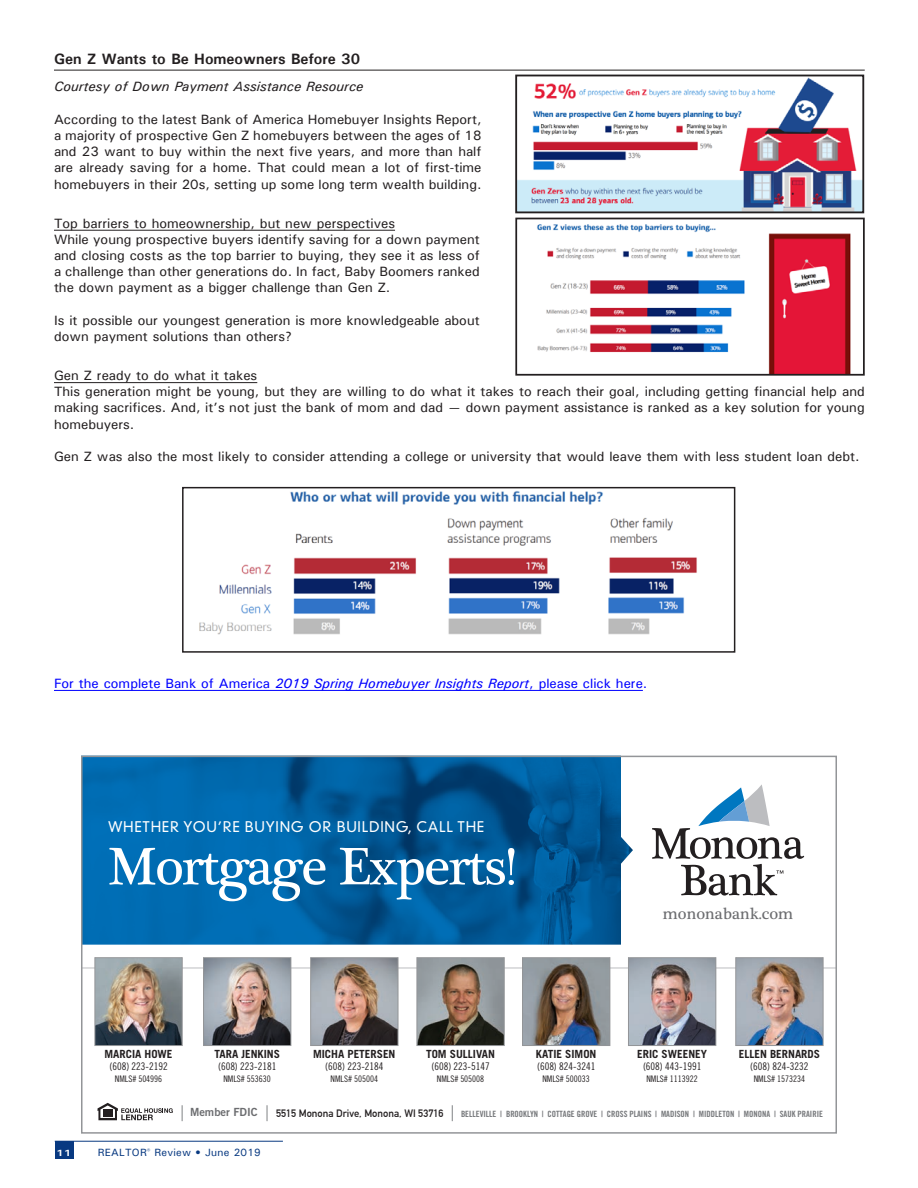
<style>
.page{position:relative;width:918px;height:1188px;background:#fff}
.page>*{position:absolute;margin:0;border:0;box-sizing:border-box;transform-origin:0 0}
.t1{font:54px "Plantagenet Cherokee";letter-spacing:-.03em;color:#fff}
.t2{font:16.5px "Plantagenet Cherokee";color:#6c6d70}
.t3{font:700 15px "Univers";color:#231f20}
.t4{font:300 14.25px "DIN Neuzeit Grotesk";letter-spacing:.05em;color:#fff}
.t5{font:500 13.5px/16.2px "Univers";color:#231f20}
.t6{font:500 13.5px "Univers";color:#00f}
.t7{font:italic 500 13.5px "Univers";color:#231f20}
.t8{font:700 11.25px "Trade Gothic";color:#231f20}
.t9{font:11.25px "Trade Gothic Bold Two";color:#6c6d70}
.t10{font:10.5px "Trade Gothic Cond Eighteen";color:#231f20}
.t11{font:700 10.5px "DIN Alternate";color:#231f20}
.t12{font:500 10.5px "Univers";letter-spacing:.025em;color:#083981}
.t13{font:9px "Trade Gothic Cond Eighteen";color:#231f20}
.t14{font:700 9px "Univers";color:#fff;scale:1.32 1}
.t15{font:8.7px "Trade Gothic Bold Cond Twenty";color:#76787b}
.s1{font-style:italic}
</style>
<div class="page">
<div style="left:55px;top:1141px;width:18px;height:18px;background:#083981"></div>
<hr style="left:55px;top:1141px;width:228px;height:1px;background:#083981">
<hr style="left:54px;top:70px;width:811px;height:1px;background:#231f20">
<hr style="left:54px;top:230px;width:341px;height:1px;background:#231f20">
<hr style="left:54px;top:382px;width:203px;height:1px;background:#231f20">
<hr style="left:54px;top:690px;width:589px;height:1px;background:#00f">
<img style="left:84px;top:759px;width:549px;height:186px">
<hr style="left:81px;top:968px;width:756px;height:1px;background:#bcbdc0">
<div style="left:81px;top:756px;width:756px;height:378px;border:2px solid #939598"></div>
<img style="left:524px;top:959px;width:84px;height:85px">
<div style="left:522px;top:957px;width:88px;height:89px;border:1px solid #939598"></div>
<img style="left:630px;top:959px;width:84px;height:85px">
<div style="left:628px;top:957px;width:88px;height:89px;border:1px solid #939598"></div>
<img style="left:737px;top:959px;width:85px;height:85px">
<div style="left:735px;top:957px;width:89px;height:89px;border:1px solid #939598"></div>
<img style="left:97px;top:959px;width:84px;height:85px">
<div style="left:95px;top:957px;width:88px;height:89px;border:1px solid #939598"></div>
<img style="left:205px;top:959px;width:84px;height:85px">
<div style="left:203px;top:957px;width:88px;height:89px;border:1px solid #939598"></div>
<img style="left:312px;top:959px;width:84px;height:85px">
<div style="left:310px;top:957px;width:88px;height:89px;border:1px solid #939598"></div>
<img style="left:419px;top:959px;width:84px;height:85px">
<div style="left:417px;top:957px;width:88px;height:89px;border:1px solid #939598"></div>
<svg style="left:98px;top:1103px;width:75px;height:17px"></svg>
<svg style="left:182px;top:1105px;width:1px;height:16px"></svg>
<svg style="left:267px;top:1105px;width:1px;height:16px"></svg>
<svg style="left:452px;top:1105px;width:1px;height:16px"></svg>
<svg style="left:652px;top:784px;width:152px;height:112px"></svg>
<img style="left:518px;top:78px;width:343px;height:132px">
<div style="left:515px;top:75px;width:349px;height:138px;border:2px solid #231f20"></div>
<img style="left:537px;top:224px;width:314px;height:149px">
<div style="left:515px;top:218px;width:350px;height:158px;border:2px solid #231f20"></div>
<img style="left:199px;top:491px;width:498px;height:144px">
<div style="left:182px;top:487px;width:553px;height:166px;border:2px solid #231f20"></div>
<p class="t3" style="left:54px;top:50px;width:308px">Gen Z Wants to Be Homeowners Before 30</p>
<p class="t7" style="left:54px;top:78px;width:311px">Courtesy of Down Payment Assistance Resource</p>
<p class="t5" style="left:54px;top:111px;width:429px;text-align:justify">According to the latest Bank of America Homebuyer Insights Report, a majority of prospective Gen Z homebuyers between the ages of 18 and 23 want to buy within the next five years, and more than half are already saving for a home. That could mean a lot of first-time homebuyers in their 20s, setting up some long term wealth building.</p>
<p class="t5" style="left:54px;top:214px;width:427px">Top barriers to homeownership, but new perspectives<br>While young prospective buyers identify saving for a down payment and closing costs as the top barrier to buying, they see it as less of a challenge than other generations do. In fact, Baby Boomers ranked the down payment as a bigger challenge than Gen Z.</p>
<p class="t5" style="left:54px;top:312px;width:427px">Is it possible our youngest generation is more knowledgeable about down payment solutions than others?</p>
<p class="t5" style="left:54px;top:367px;width:812px">Gen Z ready to do what it takes<br>This generation might be young, but they are willing to do what it takes to reach their goal, including getting financial help and making sacrifices. And, it’s not just the bank of mom and dad — down payment assistance is ranked as a key solution for young homebuyers.</p>
<p class="t5" style="left:54px;top:448px;width:807px">Gen Z was also the most likely to consider attending a college or university that would leave them with less student loan debt.</p>
<p class="t6" style="left:54px;top:674px;width:595px">For the complete Bank of America <span class="s1">2019 Spring Homebuyer Insights Report</span>, please click here.</p>
<p class="t4" style="left:108px;top:818px;width:378px">WHETHER YOU’RE BUYING OR BUILDING, CALL THE</p>
<h1 class="t1" style="left:108px;top:835px;width:410px">Mortgage Experts!</h1>
<p class="t2" style="left:663px;top:904px;width:132px">mononabank.com</p>
<p class="t8" style="left:105px;top:1048px;width:70px">MARCIA HOWE</p>
<p class="t10" style="left:109px;top:1061px;width:60px">(608) 223-2192</p>
<p class="t13" style="left:115px;top:1074px;width:49px">NMLS# 504996</p>
<p class="t8" style="left:214px;top:1048px;width:67px">TARA JENKINS</p>
<p class="t10" style="left:218px;top:1061px;width:60px">(608) 223-2181</p>
<p class="t13" style="left:223px;top:1074px;width:49px">NMLS# 553630</p>
<p class="t8" style="left:313px;top:1048px;width:84px">MICHA PETERSEN</p>
<p class="t10" style="left:325px;top:1061px;width:60px">(608) 223-2184</p>
<p class="t13" style="left:331px;top:1074px;width:49px">NMLS# 505004</p>
<p class="t8" style="left:426px;top:1048px;width:70px">TOM SULLIVAN</p>
<p class="t10" style="left:431px;top:1061px;width:60px">(608) 223-5147</p>
<p class="t13" style="left:437px;top:1074px;width:49px">NMLS# 505008</p>
<p class="t8" style="left:536px;top:1048px;width:62px">KATIE SIMON</p>
<p class="t10" style="left:537px;top:1061px;width:60px">(608) 824-3241</p>
<p class="t13" style="left:542px;top:1074px;width:49px">NMLS# 500033</p>
<p class="t8" style="left:637px;top:1048px;width:71px">ERIC SWEENEY</p>
<p class="t10" style="left:643px;top:1061px;width:60px">(608) 443-1991</p>
<p class="t13" style="left:646px;top:1074px;width:53px">NMLS# 1113922</p>
<p class="t8" style="left:739px;top:1048px;width:83px">ELLEN BERNARDS</p>
<p class="t10" style="left:750px;top:1061px;width:60px">(608) 824-3232</p>
<p class="t13" style="left:754px;top:1074px;width:53px">NMLS# 1573234</p>
<p class="t9" style="left:190px;top:1105px;width:69px">Member FDIC</p>
<p class="t11" style="left:276px;top:1105px;width:169px">5515 Monona Drive, Monona, WI 53716</p>
<p class="t15" style="left:461px;top:1108px;width:363px">BELLEVILLE | BROOKLYN | COTTAGE GROVE | CROSS PLAINS | MADISON | MIDDLETON | MONONA | SAUK PRAIRIE</p>
<p class="t14" style="left:56px;top:1147px;width:13px">11</p>
<p class="t12" style="left:98px;top:1145px;width:164px">REALTOR<sup>®</sup> Review • June 2019</p>
</div>
